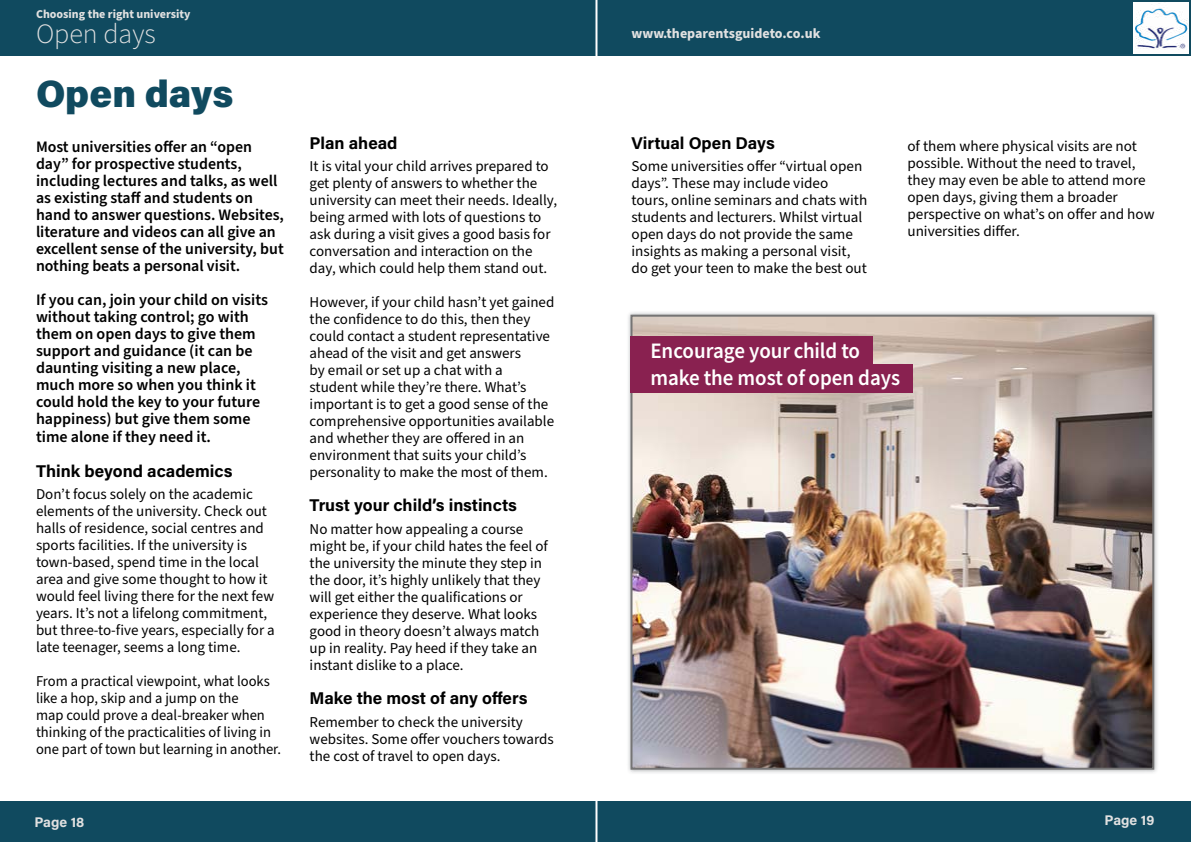
<style>
.page{position:relative;width:1191px;height:842px;background:#fff}
.page>*{position:absolute;margin:0;border:0;box-sizing:border-box;transform-origin:0 0}
.t1{font:900 38px "Acumin Pro";color:#104a5f}
.t2{font:300 28px "Source Sans Pro";color:#e1e1e1}
.t3{font:22px/27.2px "Source Sans Variable";color:#fff;scale:.95 1}
.t4{font:700 17px "Acumin Pro";color:#000}
.t5{font:600 16px/17.1px "Source Sans Pro";color:#000}
.t6{font:15px/17px "Source Sans Pro";color:#000}
.t7{font:700 14px "Source Sans Pro";color:#e1e1e1}
.t8{font:700 14px "Acumin Pro";color:#e1e1e1}
.t9{font:700 12px "Source Sans Pro";color:#e1e1e1}
</style>
<div class="page">
<div style="left:0;top:0;width:1191px;height:56px;background:#104a5f"></div>
<div style="left:0;top:801px;width:1191px;height:41px;background:#104a5f"></div>
<hr style="left:595px;top:0;width:2px;height:842px;background:#fff">
<div style="left:1133px;top:2px;width:55px;height:52px;background:#fff"></div>
<img style="left:1135px;top:3px;width:53px;height:46px">
<div style="left:626px;top:310px;width:532px;height:464px;background:#919598;opacity:.75"></div>
<img style="left:633px;top:318px;width:518px;height:449px">
<div style="left:630px;top:315px;width:524px;height:455px;border:2px solid #757474"></div>
<div style="left:630px;top:336px;width:243px;height:28px;background:#892150"></div>
<div style="left:630px;top:364px;width:283px;height:29px;background:#892150"></div>
<p class="t9" style="left:36px;top:6px;width:156px">Choosing the right university</p>
<h2 class="t2" style="left:36px;top:15px;width:121px">Open days</h2>
<h1 class="t1" style="left:36px;top:67px;width:199px">Open days</h1>
<p class="t5" style="left:36px;top:139px;width:249px">Most universities offer an “open day” for prospective students, including lectures and talks, as well as existing staff and students on hand to answer questions. Websites, literature and videos can all give an excellent sense of the university, but nothing beats a personal visit.</p>
<p class="t5" style="left:36px;top:292px;width:233px">If you can, join your child on visits without taking control; go with them on open days to give them support and guidance (it can be daunting visiting a new place, much more so when you think it could hold the key to your future happiness) but give them some time alone if they need it.</p>
<p class="t4" style="left:36px;top:459px;width:198px">Think beyond academics</p>
<p class="t6" style="left:36px;top:486px;width:240px">Don’t focus solely on the academic elements of the university. Check out halls of residence, social centres and sports facilities. If the university is town-based, spend time in the local area and give some thought to how it would feel living there for the next few years. It’s not a lifelong commitment, but three-to-five years, especially for a late teenager, seems a long time.</p>
<p class="t6" style="left:36px;top:673px;width:247px">From a practical viewpoint, what looks like a hop, skip and a jump on the<br>map could prove a deal-breaker when thinking of the practicalities of living in one part of town but learning in another.</p>
<p class="t4" style="left:310px;top:131px;width:89px">Plan ahead</p>
<p class="t6" style="left:310px;top:158px;width:249px">It is vital your child arrives prepared to get plenty of answers to whether the university can meet their needs. Ideally, being armed with lots of questions to ask during a visit gives a good basis for conversation and interaction on the day, which could help them stand out.</p>
<p class="t6" style="left:310px;top:294px;width:246px">However, if your child hasn’t yet gained the confidence to do this, then they could contact a student representative ahead of the visit and get answers<br>by email or set up a chat with a student while they’re there. What’s important is to get a good sense of the comprehensive opportunities available and whether they are offered in an environment that suits your child’s personality to make the most of them.</p>
<p class="t4" style="left:310px;top:493px;width:209px">Trust your child’s instincts</p>
<p class="t6" style="left:310px;top:521px;width:240px">No matter how appealing a course might be, if your child hates the feel of the university the minute they step in the door, it’s highly unlikely that they will get either the qualifications or experience they deserve. What looks good in theory doesn’t always match up in reality. Pay heed if they take an instant dislike to a place.</p>
<p class="t4" style="left:310px;top:686px;width:219px">Make the most of any offers</p>
<p class="t6" style="left:310px;top:714px;width:246px">Remember to check the university websites. Some offer vouchers towards the cost of travel to open days.</p>
<p class="t7" style="left:631px;top:24px;width:190px">www.theparentsguideto.co.uk</p>
<p class="t4" style="left:631px;top:131px;width:145px">Virtual Open Days</p>
<p class="t6" style="left:631px;top:158px;width:237px">Some universities offer “virtual open days”. These may include video tours, online seminars and chats with students and lecturers. Whilst virtual open days do not provide the same insights as making a personal visit, do get your teen to make the best out</p>
<p class="t6" style="left:907px;top:138px;width:249px">of them where physical visits are not possible. Without the need to travel, they may even be able to attend more open days, giving them a broader perspective on what’s on offer and how universities differ.</p>
<h3 class="t3" style="left:650px;top:337px;width:265px">Encourage your child to make the most of open days</h3>
<p class="t8" style="left:35px;top:812px;width:51px">Page 18</p>
<p class="t8" style="left:1104px;top:810px;width:51px">Page 19</p>
</div>
